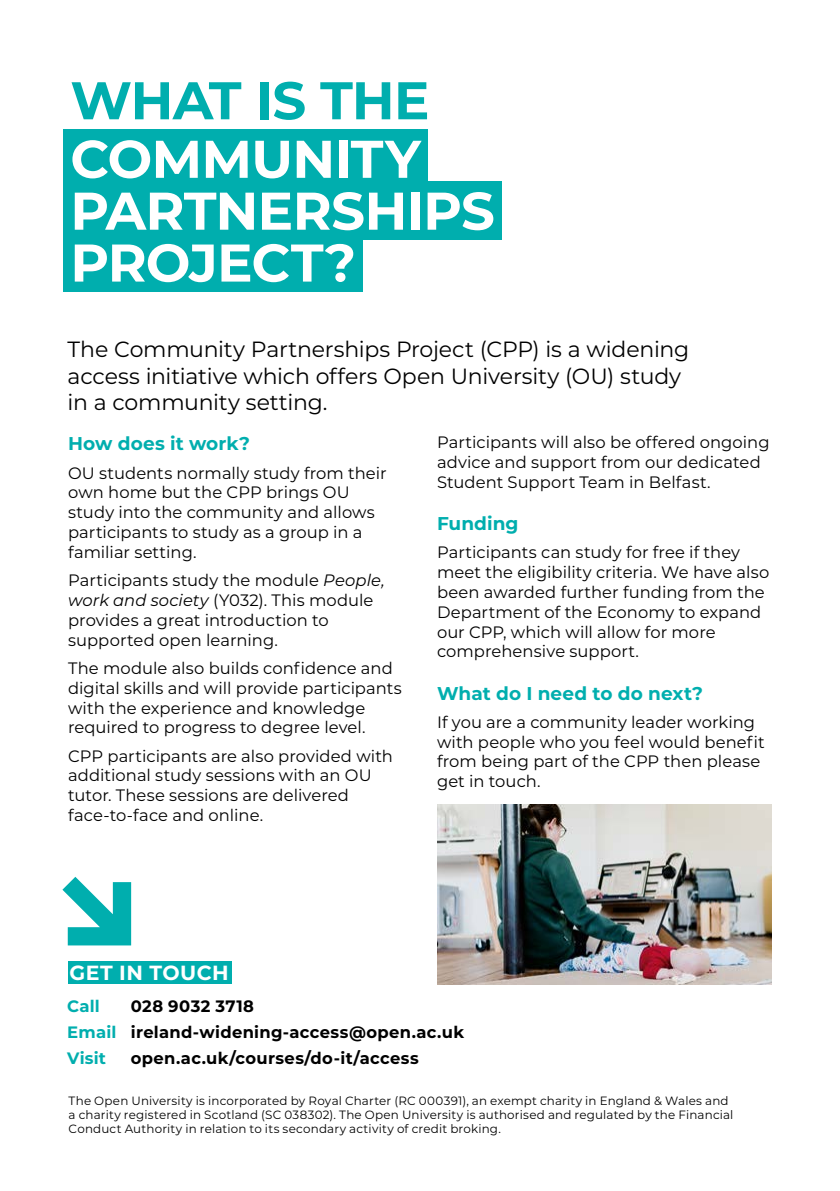
<style>
.page{position:relative;width:840px;height:1191px;background:#fff}
.page>*{position:absolute;margin:0;border:0;box-sizing:border-box;transform-origin:0 0}
.t1{font:700 53px/51.8px "Montserrat";letter-spacing:-.015em;color:#fff}
.t2{font:700 53px "Montserrat";letter-spacing:-.015em;color:#00aeae}
.t3{font:22px/26.4px "Montserrat";letter-spacing:-.01em;color:#000}
.t4{font:700 20.4px "Montserrat";letter-spacing:.02em;color:#fff}
.t5{font:700 18.4px "Montserrat";letter-spacing:.005em;color:#00aeae}
.t6{font:16.4px/19.8px "Montserrat";letter-spacing:.005em;color:#000}
.t7{font:700 16.4px/26px "Montserrat";letter-spacing:.02em;color:#000}
.t8{font:700 16.4px "Montserrat";color:#00aeae}
.t9{font:12px/14.4px "Montserrat";letter-spacing:.015em;color:#000}
.s1{font-style:italic}
.s2{color:#00aeae}
</style>
<div class="page">
<img style="left:437px;top:804px;width:334px;height:180px">
<div style="left:64px;top:130px;width:364px;height:58px;background:#00aeae"></div>
<div style="left:64px;top:181px;width:438px;height:59px;background:#00aeae"></div>
<div style="left:64px;top:233px;width:299px;height:59px;background:#00aeae"></div>
<svg style="left:62px;top:877px;width:69px;height:68px"></svg>
<div style="left:68px;top:961px;width:163px;height:23px;background:#00aeae"></div>
<h1 class="t2" style="left:70px;top:62px;width:360px">WHAT IS THE</h1>
<h1 class="t1" style="left:70px;top:130px;width:425px">COMMUNITY<br>PARTNERSHIPS<br>PROJECT?</h1>
<h2 class="t3" style="left:68px;top:335px;width:623px">The Community Partnerships Project (CPP) is a widening access initiative which offers Open University (OU) study in a community setting.</h2>
<p class="t5" style="left:68px;top:430px;width:183px">How does it work?</p>
<p class="t6" style="left:68px;top:462px;width:320px">OU students normally study from their own home but the CPP brings OU study into the community and allows participants to study as a group in a familiar setting.</p>
<p class="t6" style="left:68px;top:570px;width:318px">Participants study the module <span class="s1">People, work and society</span> (Y032). This module provides a great introduction to supported open learning.</p>
<p class="t6" style="left:68px;top:657px;width:335px">The module also builds confidence and digital skills and will provide participants with the experience and knowledge required to progress to degree level.</p>
<p class="t6" style="left:68px;top:745px;width:326px">CPP participants are also provided with additional study sessions with an OU tutor. These sessions are delivered face-to-face and online.</p>
<p class="t6" style="left:437px;top:432px;width:334px">Participants will also be offered ongoing advice and support from our dedicated<br>Student Support Team in Belfast.</p>
<p class="t5" style="left:437px;top:510px;width:83px">Funding</p>
<p class="t6" style="left:437px;top:542px;width:333px">Participants can study for free if they meet the eligibility criteria. We have also been awarded further funding from the Department of the Economy to expand our CPP, which will allow for more comprehensive support.</p>
<p class="t5" style="left:437px;top:679px;width:267px">What do I need to do next?</p>
<p class="t6" style="left:437px;top:711px;width:329px">If you are a community leader working with people who you feel would benefit from being part of the CPP then please get in touch.</p>
<p class="t4" style="left:70px;top:958px;width:160px">GET IN TOUCH</p>
<p class="t8" style="left:67px;top:994px;width:34px">Call</p>
<p class="t7" style="left:67px;top:992px;width:398px;text-indent:63px">028 9032 3718<br><span class="s2">Email</span> ireland-widening-access@open.ac.uk<br><span class="s2">Visit</span></p>
<p class="t7" style="left:131px;top:1044px;width:289px">open.ac.uk/courses/do-it/access</p>
<p class="t9" style="left:69px;top:1092px;width:666px">The Open University is incorporated by Royal Charter (RC 000391), an exempt charity in England &amp; Wales and a charity registered in Scotland (SC 038302). The Open University is authorised and regulated by the Financial<br>Conduct Authority in relation to its secondary activity of credit broking.</p>
</div>
